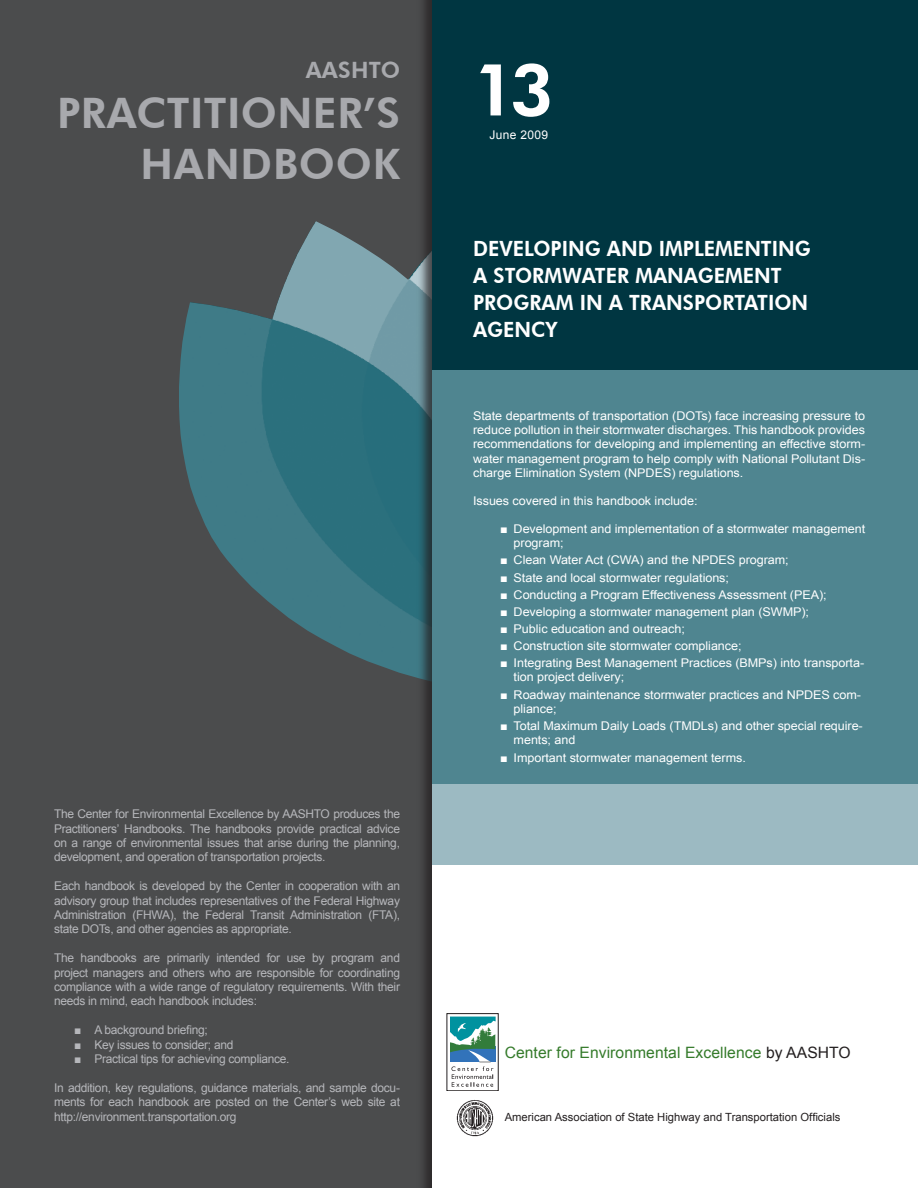
<style>
.page{position:relative;width:918px;height:1188px;background:#fff}
.page>*{position:absolute;margin:0;border:0;box-sizing:border-box;transform-origin:0 0}
.t1{font:800 72px "Futura BT";color:#fff}
.t2{font:800 42px/50.4px "Futura BT";letter-spacing:.015em;color:#a8a9ad;text-align:right}
.t3{font:800 22.5px "Futura BT";letter-spacing:.01em;color:#a8a9ad}
.t4{font:800 21px/27px "Futura BT";color:#fff;scale:.95 1}
.t5{font:15.6px "Arial";letter-spacing:.005em;color:#357b2b}
.t6{font:12px/14.4px "Arial";letter-spacing:-.025em;color:#b6b7bb;text-align:justify}
.t7{font:12px/14.4px "Arial";letter-spacing:-.005em;color:#fff;scale:1.05 1}
.t8{font:12px "Arial";letter-spacing:.025em;color:#fff}
.t9{font:11.25px "Arial";color:#231f20}
.s1{color:#231f20}
</style>
<div class="page">
<div style="left:0;top:0;width:446px;height:1188px;background:#4b4c4d"></div>
<img style="left:179px;top:221px;width:237px;height:457px">
<div style="left:416px;top:0;width:502px;height:1188px;background:#231f20;opacity:.75"></div>
<div style="left:432px;top:0;width:486px;height:1188px;background:#fff"></div>
<div style="left:432px;top:0;width:486px;height:866px;background:#9cbac2"></div>
<div style="left:432px;top:362px;width:486px;height:422px;background:#4f8590"></div>
<div style="left:432px;top:0;width:486px;height:370px;background:#003641"></div>
<img style="left:456px;top:1099px;width:38px;height:38px">
<svg style="left:450px;top:1016px;width:46px;height:46px"></svg>
<div style="left:447px;top:1013px;width:51px;height:78px;border:1px solid #231f20"></div>
<svg style="left:450px;top:1017px;width:45px;height:70px"></svg>
<h3 class="t3" style="left:306px;top:56px;width:96px">AASHTO</h3>
<h2 class="t2" style="left:57px;top:88px;width:345px">PRACTITIONER’S<br>HANDBOOK</h2>
<p class="t6" style="left:54px;top:807px;width:348px">The Center for Environmental Excellence by AASHTO produces the Practitioners’ Handbooks. The handbooks provide practical advice on a range of environmental issues that arise during the planning, development, and operation of transportation projects.</p>
<p class="t6" style="left:54px;top:879px;width:348px">Each handbook is developed by the Center in cooperation with an advisory group that includes representatives of the Federal Highway Administration (FHWA), the Federal Transit Administration (FTA), state DOTs, and other agencies as appropriate.</p>
<p class="t6" style="left:54px;top:951px;width:348px">The handbooks are primarily intended for use by program and project managers and others who are responsible for coordinating compliance with a wide range of regulatory requirements. With their needs in mind, each handbook includes:</p>
<p class="t6" style="left:74px;top:1023px;width:135px">■ A background briefing;</p>
<p class="t6" style="left:74px;top:1037px;width:161px">■ Key issues to consider; and</p>
<p class="t6" style="left:74px;top:1052px;width:217px">■ Practical tips for achieving compliance.</p>
<p class="t6" style="left:54px;top:1080px;width:348px">In addition, key regulations, guidance materials, and sample docu&shy;ments for each handbook are posted on the Center’s web site at http://environment.transportation.org</p>
<h1 class="t1" style="left:472px;top:46px;width:83px">13</h1>
<p class="t8" style="left:490px;top:127px;width:60px">June 2009</p>
<h3 class="t4" style="left:473px;top:235px;width:357px">DEVELOPING AND IMPLEMENTING<br>A STORMWATER MANAGEMENT<br>PROGRAM IN A TRANSPORTATI ON<br>AGENC</h3>
<h3 class="t4" style="left:545px;top:316px;width:14px">Y</h3>
<p class="t7" style="left:473px;top:408px;width:375px;text-align:justify">State departments of transportation (DOTs) face increasing pressure to reduce pollution in their stormwater discharges. This handbook provides recommendations for developing and implementing an effective storm&shy;water management program to help comply with National Pollutant Dis&shy;charge Elimination System (NPDES) regulations.</p>
<p class="t7" style="left:473px;top:494px;width:215px">Issues covered in this handbook include:</p>
<p class="t7" style="left:514px;top:522px;width:336px;text-indent:-13px">■ Development and implementation of a stormwater management program;</p>
<p class="t7" style="left:500px;top:553px;width:276px">■ Clean Water Act (CWA) and the NPDES program;</p>
<p class="t7" style="left:500px;top:570px;width:220px">■ State and local stormwater regulations;</p>
<p class="t7" style="left:500px;top:587px;width:313px">■ Conducting a Program Effectiveness Assessment (PEA);</p>
<p class="t7" style="left:500px;top:604px;width:296px">■ Developing a stormwater management plan (SWMP);</p>
<p class="t7" style="left:500px;top:622px;width:177px">■ Public education and outreach;</p>
<p class="t7" style="left:500px;top:639px;width:231px">■ Construction site stormwater compliance;</p>
<p class="t7" style="left:514px;top:656px;width:335px;text-indent:-13px">■ Integrating Best Management Practices (BMPs) into transporta&shy;tion project delivery;</p>
<p class="t7" style="left:514px;top:687px;width:332px;text-indent:-14px">■ Roadway maintenance stormwater practices and NPDES com&shy;pliance;</p>
<p class="t7" style="left:514px;top:719px;width:334px;text-indent:-13px">■ Total Maximum Daily Loads (TMDLs) and other special require&shy;ments; and</p>
<p class="t7" style="left:500px;top:750px;width:236px">■ Important stormwater management terms.</p>
<h3 class="t5" style="left:505px;top:1042px;width:348px">Center for Environmental Excellence <span class="s1">by AASHTO</span></h3>
<p class="t9" style="left:505px;top:1110px;width:337px">American Association of State Highway and Transportation Officials</p>
</div>
